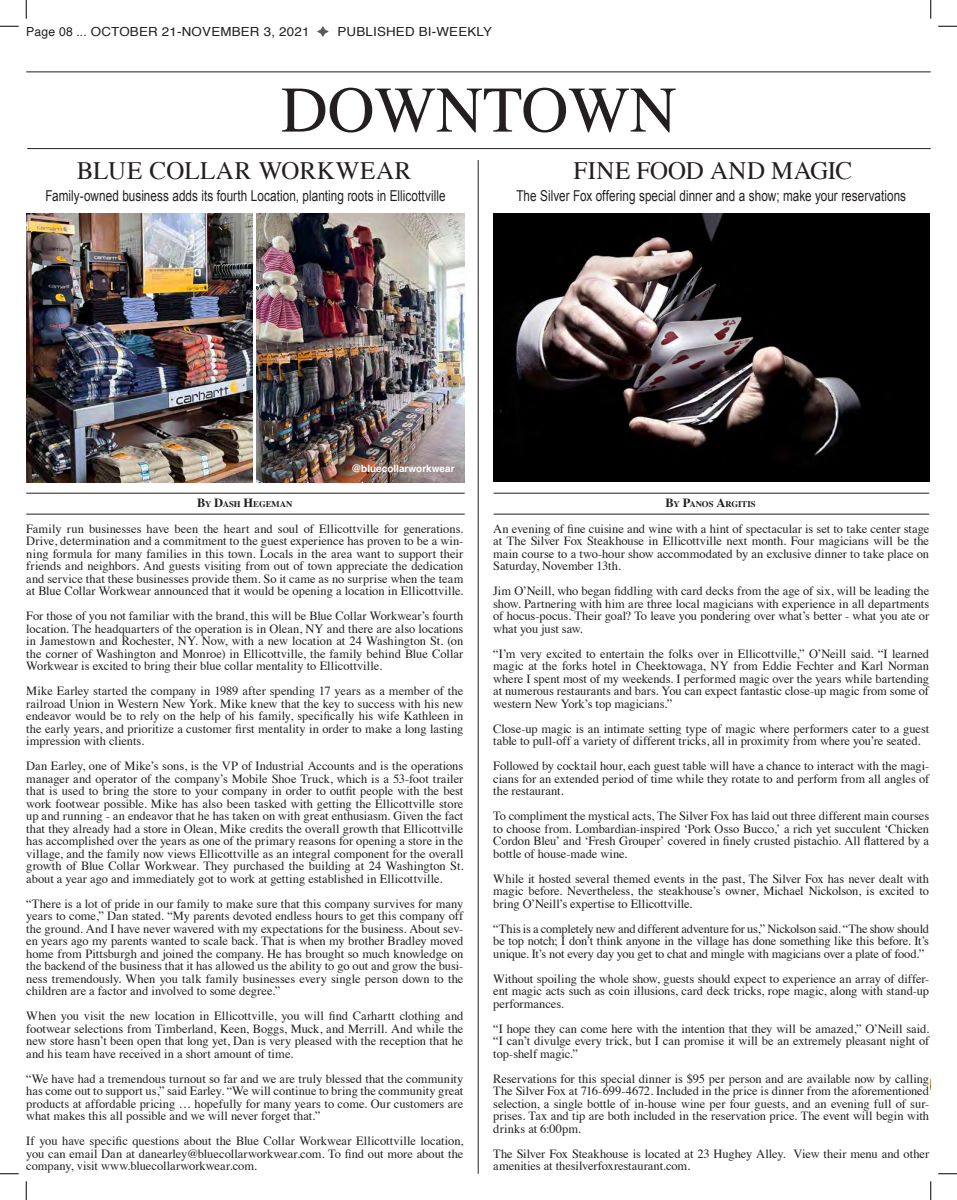
<style>
.page{position:relative;width:957px;height:1200px;background:#fff}
.page>*{position:absolute;margin:0;border:0;box-sizing:border-box;transform-origin:0 0}
.t1{font:65px "Times";color:#231f20}
.t2{font:25px "Times";letter-spacing:.015em;color:#231f20}
.t3{font:15px "Arial";letter-spacing:.005em;color:#231f20;scale:.78 1}
.t4{font:12.5px/12.5px "Times";letter-spacing:-.005em;color:#231f20;text-align:justify}
.t5{font:12.5px "Helvetica";letter-spacing:.015em;color:#231f20}
.t6{font:12.5px "Helvetica";letter-spacing:.015em;color:#231f20;scale:1.07 1}
.t7{font:700 10px "Helvetica";color:#fff}
.t8{font:700 8.75px "Times";color:#231f20}
.s1{font-size:12.5px}
</style>
<div class="page">
<hr style="left:26px;top:72px;width:905px;height:1px;background:#231f20">
<hr style="left:27px;top:148px;width:904px;height:1px;background:#231f20">
<hr style="left:478px;top:160px;width:1px;height:1014px;background:#231f20">
<hr style="left:494px;top:493px;width:435px;height:1px;background:#231f20">
<hr style="left:494px;top:514px;width:435px;height:1px;background:#231f20">
<hr style="left:26px;top:493px;width:439px;height:1px;background:#231f20">
<hr style="left:26px;top:514px;width:439px;height:1px;background:#231f20">
<img style="left:494px;top:214px;width:435px;height:268px">
<img style="left:256px;top:214px;width:209px;height:269px">
<img style="left:26px;top:214px;width:226px;height:269px">
<svg style="left:0;top:25px;width:19px;height:2px"></svg>
<svg style="left:938px;top:25px;width:19px;height:2px"></svg>
<svg style="left:0;top:1173px;width:19px;height:2px"></svg>
<svg style="left:938px;top:1173px;width:19px;height:2px"></svg>
<svg style="left:25px;top:0;width:2px;height:19px"></svg>
<svg style="left:25px;top:1181px;width:2px;height:19px"></svg>
<svg style="left:930px;top:0;width:2px;height:19px"></svg>
<svg style="left:930px;top:1181px;width:2px;height:19px"></svg>
<p class="t5" style="left:26px;top:22px;width:285px">Page 08 ... OCTOBER 21-NOVEMBER 3, 2021</p>
<p class="t6" style="left:337px;top:22px;width:146px">PUBLISHED BI-WEEKLY</p>
<p class="t1" style="left:281px;top:49px;width:397px">DOWNTOWN</p>
<p class="t2" style="left:77px;top:147px;width:336px">BLUE COLLAR WORKWEAR</p>
<p class="t2" style="left:573px;top:147px;width:280px">FINE FOOD AND MAGIC</p>
<p class="t3" style="left:45px;top:186px;width:515px">Family-owned business adds its fourth Location, planting roots in Ellicottville</p>
<p class="t3" style="left:516px;top:186px;width:501px">The Silver Fox offering special dinner and a show; make your reservations</p>
<p class="t7" style="left:352px;top:461px;width:105px">@bluecollarworkwear</p>
<p class="t8" style="left:197px;top:496px;width:97px"><span class="s1">B</span>Y <span class="s1">D</span>ASH <span class="s1">H</span>EGEMAN</p>
<p class="t8" style="left:666px;top:496px;width:92px"><span class="s1">B</span>Y <span class="s1">P</span>ANOS <span class="s1">A</span>RGITIS</p>
<p class="t4" style="left:26px;top:521px;width:439px">Family run businesses have been the heart and soul of Ellicottville for generations.<br>Drive, determination and a commitment to the guest experience has proven to be a win&shy;ning formula for many families in this town. Locals in the area want to support their friends and neighbors. And guests visiting from out of town appreciate the dedication and service that these businesses provide them. So it came as no surprise when the team at Blue Collar Workwear announced that it would be opening a location in Ellicottville.</p>
<p class="t4" style="left:26px;top:609px;width:439px">For those of you not familiar with the brand, this will be Blue Collar Workwear’s fourth location. The headquarters of the operation is in Olean, NY and there are also locations in Jamestown and Rochester, NY. Now, with a new location at 24 Washington St. (on the corner of Washington and Monroe) in Ellicottville, the family behind Blue Collar Workwear is excited to bring their blue collar mentality to Ellicottville.</p>
<p class="t4" style="left:26px;top:684px;width:439px">Mike Earley started the company in 1989 after spending 17 years as a member of the railroad Union in Western New York. Mike knew that the key to success with his new endeavor would be to rely on the help of his family, specifically his wife Kathleen in the early years, and prioritize a customer first mentality in order to make a long lasting impression with clients.</p>
<p class="t4" style="left:26px;top:759px;width:439px">Dan Earley, one of Mike’s sons, is the VP of Industrial Accounts and is the operations manager and operator of the company’s Mobile Shoe Truck, which is a 53-foot trailer that is used to bring the store to your company in order to outfit people with the best work footwear possible. Mike has also been tasked with getting the Ellicottville store up and running - an endeavor that he has taken on with great enthusiasm. Given the fact that they already had a store in Olean, Mike credits the overall growth that Ellicottville has accomplished over the years as one of the primary reasons for opening a store in the village, and the family now views Ellicottville as an integral component for the overall growth of Blue Collar Workwear. They purchased the building at 24 Washington St. about a year ago and immediately got to work at getting established in Ellicottville.</p>
<p class="t4" style="left:26px;top:896px;width:439px">“There is a lot of pride in our family to make sure that this company survives for many years to come,” Dan stated. “My parents devoted endless hours to get this company off the ground. And I have never wavered with my expectations for the business. About sev&shy;en years ago my parents wanted to scale back. That is when my brother Bradley moved home from Pittsburgh and joined the company. He has brought so much knowledge on the backend of the business that it has allowed us the ability to go out and grow the busi&shy;ness tremendously. When you talk family businesses every single person down to the children are a factor and involved to some degree.”</p>
<p class="t4" style="left:26px;top:1009px;width:439px">When you visit the new location in Ellicottville, you will find Carhartt clothing and footwear selections from Timberland, Keen, Boggs, Muck, and Merrill. And while the new store hasn’t been open that long yet, Dan is very pleased with the reception that he and his team have received in a short amount of time.</p>
<p class="t4" style="left:26px;top:1071px;width:439px">“We have had a tremendous turnout so far and we are truly blessed that the community has come out to support us,” said Earley. “We will continue to bring the community great products at affordable pricing … hopefully for many years to come. Our customers are what makes this all possible and we will never forget that.”</p>
<p class="t4" style="left:26px;top:1134px;width:439px">If you have specific questions about the Blue Collar Workwear Ellicottville location, you can email Dan at danearley@bluecollarworkwear.com. To find out more about the company, visit www.bluecollarworkwear.com.</p>
<p class="t4" style="left:493px;top:521px;width:437px">An evening of fine cuisine and wine with a hint of spectacular is set to take center stage at The Silver Fox Steakhouse in Ellicottville next month. Four magicians will be the main course to a two-hour show accommodated by an exclusive dinner to take place on Saturday, November 13th.</p>
<p class="t4" style="left:493px;top:584px;width:437px">Jim O’Neill, who began fiddling with card decks from the age of six, will be leading the show. Partnering with him are three local magicians with experience in all departments of hocus-pocus. Their goal? To leave you pondering over what’s better - what you ate or what you just saw.</p>
<p class="t4" style="left:493px;top:646px;width:437px">“I’m very excited to entertain the folks over in Ellicottville,” O’Neill said. “I learned magic at the forks hotel in Cheektowaga, NY from Eddie Fechter and Karl Norman where I spent most of my weekends. I performed magic over the years while bartending at numerous restaurants and bars. You can expect fantastic close-up magic from some of western New York’s top magicians.”</p>
<p class="t4" style="left:493px;top:721px;width:437px">Close-up magic is an intimate setting type of magic where performers cater to a guest table to pull-off a variety of different tricks, all in proximity from where you’re seated.</p>
<p class="t4" style="left:493px;top:759px;width:437px">Followed by cocktail hour, each guest table will have a chance to interact with the magi&shy;cians for an extended period of time while they rotate to and perform from all angles of the restaurant.</p>
<p class="t4" style="left:493px;top:809px;width:437px">To compliment the mystical acts, The Silver Fox has laid out three different main courses to choose from. Lombardian-inspired ‘Pork Osso Bucco,’ a rich yet succulent ‘Chicken Cordon Bleu’ and ‘Fresh Grouper’ covered in finely crusted pistachio. All flattered by a bottle of house-made wine.</p>
<p class="t4" style="left:493px;top:871px;width:437px">While it hosted several themed events in the past, The Silver Fox has never dealt with magic before. Nevertheless, the steakhouse’s owner, Michael Nickolson, is excited to bring O’Neill’s expertise to Ellicottville.</p>
<p class="t4" style="left:493px;top:921px;width:437px">“This is a completely new and different adventure for us,” Nickolson said. “The show should be top notch; I don’t think anyone in the village has done something like this before. It’s unique. It’s not every day you get to chat and mingle with magicians over a plate of food.”</p>
<p class="t4" style="left:493px;top:971px;width:437px">Without spoiling the whole show, guests should expect to experience an array of differ&shy;ent magic acts such as coin illusions, card deck tricks, rope magic, along with stand-up performances.</p>
<p class="t4" style="left:493px;top:1021px;width:437px">“I hope they can come here with the intention that they will be amazed,” O’Neill said. “I can’t divulge every trick, but I can promise it will be an extremely pleasant night of top-shelf magic.”</p>
<p class="t4" style="left:493px;top:1071px;width:437px">Reservations for this special dinner is $95 per person and are available now by calling The Silver Fox at 716-699-4672. Included in the price is dinner from the aforementioned selection, a single bottle of in-house wine per four guests, and an evening full of sur&shy;prises. Tax and tip are both included in the reservation price. The event will begin with drinks at 6:00pm.</p>
<p class="t4" style="left:493px;top:1146px;width:437px">The Silver Fox Steakhouse is located at 23 Hughey Alley. View their menu and other amenities at thesilverfoxrestaurant.com.</p>
</div>
